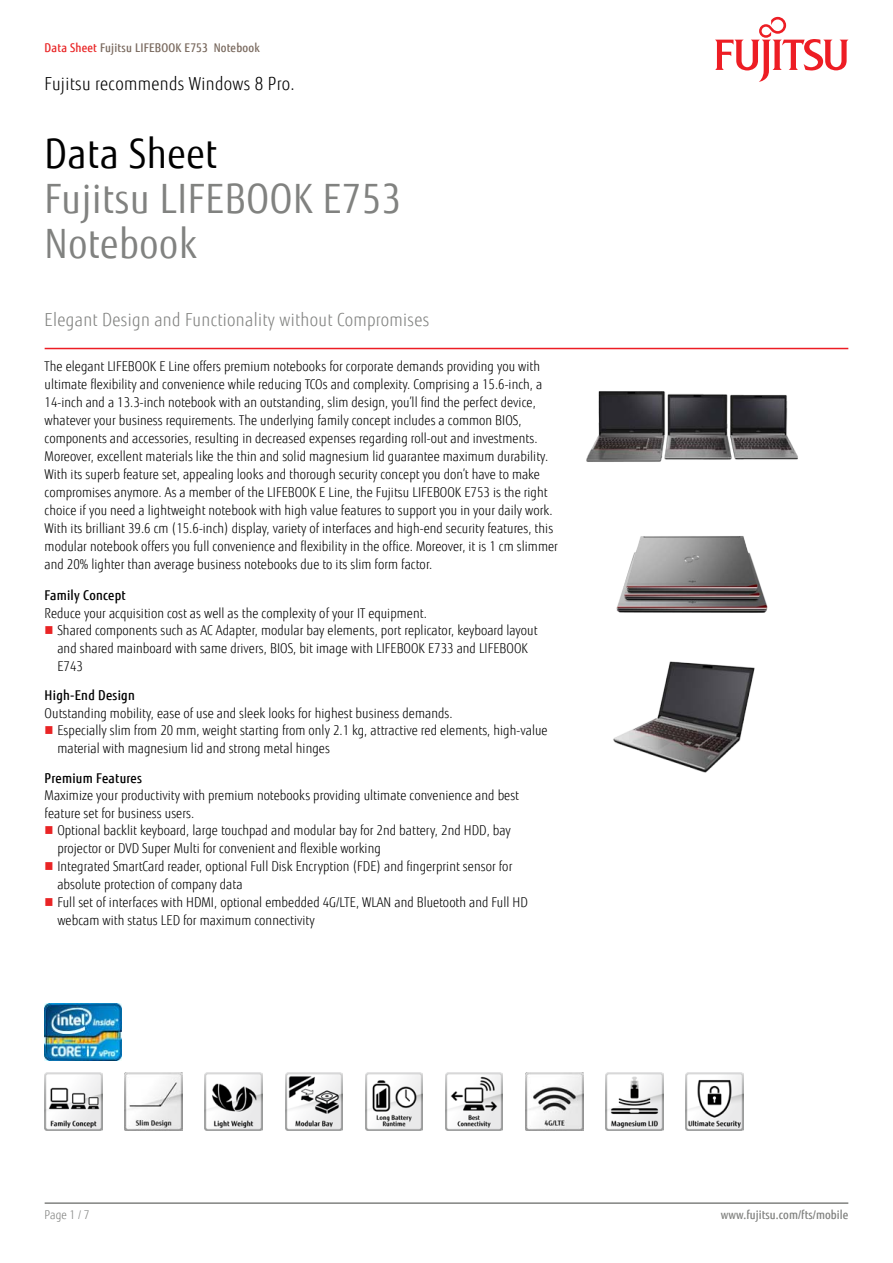
<style>
.page{position:relative;width:893px;height:1263px;background:#fff}
.page>*{position:absolute;margin:0;border:0;box-sizing:border-box;transform-origin:0 0}
.t1{font:40.5px/45px "Fujitsu Sans";letter-spacing:.02em;color:#818280;scale:.9 1}
.t2{font:40.5px "Fujitsu Sans";letter-spacing:.02em;color:#000;scale:.9 1}
.t3{font:300 18px "Fujitsu Sans";letter-spacing:.02em;color:#818280;scale:.9 1}
.t4{font:300 18px "Fujitsu Sans";letter-spacing:.02em;color:#000;scale:.9 1}
.t5{font:300 13.5px/18px "Fujitsu Sans";letter-spacing:.005em;color:#000;scale:.9 1}
.t6{font:500 13.5px "Fujitsu Sans";letter-spacing:.02em;color:#000;scale:.9 1}
.t7{font:500 12px "Fujitsu Sans";letter-spacing:.02em;color:#79695e;scale:.9 1}
.t8{font:500 12px "Fujitsu Sans";letter-spacing:.005em;color:#818280;scale:.9 1}
.t9{font:300 12px "Fujitsu Sans";color:#818280;scale:.9 1}
.s1{color:#e92425}
</style>
<div class="page">
<hr style="left:45px;top:1202px;width:803px;height:2px;background:#818280">
<hr style="left:45px;top:348px;width:803px;height:1px;background:#ed1d24">
<svg style="left:715px;top:17px;width:133px;height:65px"></svg>
<img style="left:586px;top:391px;width:212px;height:71px">
<img style="left:616px;top:536px;width:152px;height:77px">
<img style="left:613px;top:661px;width:142px;height:112px">
<img style="left:45px;top:1003px;width:76px;height:58px">
<img style="left:45px;top:1073px;width:57px;height:57px">
<img style="left:125px;top:1073px;width:57px;height:57px">
<img style="left:205px;top:1073px;width:57px;height:57px">
<img style="left:285px;top:1073px;width:58px;height:57px">
<img style="left:365px;top:1073px;width:58px;height:57px">
<img style="left:445px;top:1073px;width:58px;height:57px">
<img style="left:526px;top:1073px;width:57px;height:57px">
<img style="left:606px;top:1073px;width:57px;height:57px">
<img style="left:686px;top:1073px;width:57px;height:57px">
<p class="t7" style="left:45px;top:40px;width:240px"><span class="s1">Data Sheet</span> Fujitsu LIFEBOOK E753 Notebook</p>
<h2 class="t4" style="left:45px;top:73px;width:279px">Fujitsu recommends Windows 8 Pro.</h2>
<h1 class="t2" style="left:45px;top:130px;width:193px">Data Sheet</h1>
<h1 class="t1" style="left:45px;top:177px;width:398px">Fujitsu LIFEBOOK E753<br>Notebook</h1>
<h2 class="t3" style="left:45px;top:309px;width:429px">Elegant Design and Functionality without Compromises</h2>
<p class="t5" style="left:45px;top:357px;width:572px">The elegant LIFEBOOK E Line offers premium notebooks for corporate demands providing you with ultimate flexibility and convenience while reducing TCOs and complexity. Comprising a 15.6-inch, a 14-inch and a 13.3-inch notebook with an outstanding, slim design, you’ll find the perfect device, whatever your business requirements. The underlying family concept includes a common BIOS, components and accessories, resulting in decreased expenses regarding roll-out and investments.<br>Moreover, excellent materials like the thin and solid magnesium lid guarantee maximum durability.<br>With its superb feature set, appealing looks and thorough security concept you don’t have to make compromises anymore. As a member of the LIFEBOOK E Line, the Fujitsu LIFEBOOK E753 is the right choice if you need a lightweight notebook with high value features to support you in your daily work.<br>With its brilliant 39.6 cm (15.6-inch) display, variety of interfaces and high-end security features, this modular notebook offers you full convenience and flexibility in the office. Moreover, it is 1 cm slimmer and 20% lighter than average business notebooks due to its slim form factor.</p>
<p class="t6" style="left:45px;top:587px;width:92px">Family Concept</p>
<p class="t5" style="left:57px;top:604px;width:535px;text-indent:-13px">Reduce your acquisition cost as well as the complexity of your IT equipment.<br>Shared components such as AC Adapter, modular bay elements, port replicator, keyboard layout and shared mainboard with same drivers, BIOS, bit image with LIFEBOOK E733 and LIFEBOOK E743</p>
<p class="t6" style="left:45px;top:687px;width:102px">High-End Design</p>
<p class="t5" style="left:57px;top:704px;width:546px;line-height:17.5px;text-indent:-13px">Outstanding mobility, ease of use and sleek looks for highest business demands.<br>Especially slim from 20 mm, weight starting from only 2.1 kg, attractive red elements, high-value material with magnesium lid and strong metal hinges</p>
<p class="t6" style="left:45px;top:769px;width:110px">Premium Features</p>
<p class="t5" style="left:45px;top:786px;width:529px">Maximize your productivity with premium notebooks providing ultimate convenience and best feature set for business users.</p>
<p class="t5" style="left:57px;top:821px;width:524px">Optional backlit keyboard, large touchpad and modular bay for 2nd battery, 2nd HDD, bay projector or DVD Super Multi for convenient and flexible working<br>Integrated SmartCard reader, optional Full Disk Encryption (FDE) and fingerprint sensor for absolute protection of company data<br>Full set of interfaces with HDMI, optional embedded 4G/LTE, WLAN and Bluetooth and Full HD webcam with status LED for maximum connectivity</p>
<p class="t9" style="left:45px;top:1208px;width:51px">Page 1 / 7</p>
<p class="t8" style="left:721px;top:1208px;width:143px">www.fujitsu.com/fts/mobile</p>
</div>
